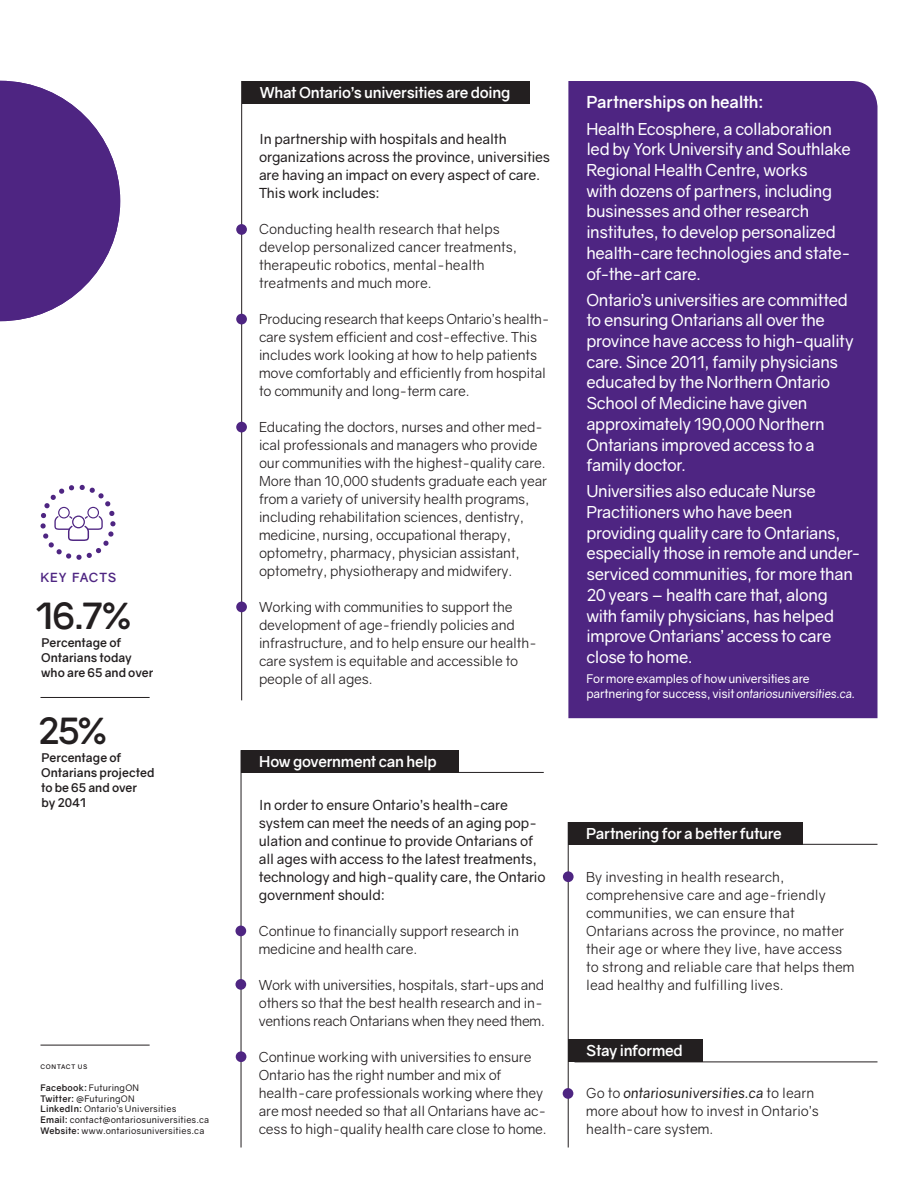
<style>
.page{position:relative;width:918px;height:1188px;background:#fff}
.page>*{position:absolute;margin:0;border:0;box-sizing:border-box;transform-origin:0 0}
.t1{font:700 36px "Gravity";color:#231f20}
.t2{font:16.5px/20.7px "Gravity";letter-spacing:-.025em;color:#fff}
.t3{font:700 16.5px "Gravity";letter-spacing:-.015em;color:#fff}
.t4{font:700 15px "Gravity";letter-spacing:-.02em;color:#fff}
.t5{font:13.8px/18px "Gravity";letter-spacing:-.01em;color:#231f20}
.t6{font:13.8px/18px "Gravity";letter-spacing:-.01em;color:#231f20}
.t7{font:700 12.6px "Gravity";letter-spacing:.06em;color:#4e2582}
.t8{font:700 12px/15px "Gravity";color:#231f20}
.t9{font:12px/15px "Gravity";letter-spacing:-.015em;color:#fff}
.t10{font:9px/10.8px "Gravity";letter-spacing:.02em;color:#231f20}
.t11{font:700 6.3px "Gravity";letter-spacing:.095em;color:#231f20}
.s1{font-weight:700}
.s2{font-style:italic}
</style>
<div class="page">
<hr style="left:241px;top:750px;width:1px;height:398px;background:#231f20">
<div style="left:568px;top:822px;width:234px;height:22px;background:#231f20"></div>
<hr style="left:568px;top:844px;width:309px;height:1px;background:#231f20">
<hr style="left:241px;top:81px;width:1px;height:619px;background:#231f20">
<div style="left:568px;top:81px;width:309px;height:637px;background:#4e2582"></div>
<hr style="left:568px;top:822px;width:1px;height:326px;background:#231f20">
<hr style="left:241px;top:772px;width:303px;height:1px;background:#231f20">
<div style="left:241px;top:750px;width:218px;height:23px;background:#231f20"></div>
<hr style="left:575px;top:1062px;width:303px;height:1px;background:#231f20">
<div style="left:236px;top:224px;width:11px;height:11px;background:#4e2582;border-radius:50%"></div>
<div style="left:235px;top:926px;width:11px;height:10px;background:#4e2582;border-radius:50%"></div>
<div style="left:235px;top:979px;width:11px;height:11px;background:#4e2582;border-radius:50%"></div>
<div style="left:563px;top:1088px;width:10px;height:11px;background:#4e2582;border-radius:50%"></div>
<div style="left:568px;top:1040px;width:135px;height:22px;background:#231f20"></div>
<div style="left:242px;top:81px;width:287px;height:22px;background:#231f20"></div>
<hr style="left:40px;top:1045px;width:110px;height:1px;background:#231f20">
<div style="left:563px;top:871px;width:11px;height:11px;background:#4e2582;border-radius:50%"></div>
<div style="left:236px;top:422px;width:11px;height:10px;background:#4e2582;border-radius:50%"></div>
<div style="left:236px;top:602px;width:11px;height:10px;background:#4e2582;border-radius:50%"></div>
<div style="left:236px;top:1051px;width:10px;height:11px;background:#4e2582;border-radius:50%"></div>
<hr style="left:40px;top:697px;width:110px;height:1px;background:#231f20">
<div style="left:236px;top:314px;width:11px;height:10px;background:#4e2582;border-radius:50%"></div>
<svg style="left:40px;top:485px;width:76px;height:75px"></svg>
<svg style="left:0;top:81px;width:120px;height:240px"></svg>
<p class="t7" style="left:40px;top:569px;width:77px">KEY FACTS</p>
<h1 class="t1" style="left:35px;top:593px;width:98px">16.7%</h1>
<p class="t8" style="left:41px;top:635px;width:114px">Percentage of<br>Ontarians today who are 65 and over</p>
<h1 class="t1" style="left:38px;top:709px;width:71px">25%</h1>
<p class="t8" style="left:41px;top:750px;width:115px">Percentage of<br>Ontarians projected to be 65 and over<br>by 2041</p>
<p class="t11" style="left:40px;top:1063px;width:48px">CONTACT US</p>
<p class="t10" style="left:40px;top:1082px;width:170px"><span class="s1">Facebook:</span> FuturingON<br><span class="s1">Twitter:</span> @FuturingON<br><span class="s1">LinkedIn:</span> Ontario’s Universities<br><span class="s1">Email:</span> contact@ontariosuniversities.ca <span class="s1">Website:</span> www.ontariosuniversities.ca</p>
<p class="t4" style="left:260px;top:83px;width:252px">What Ontario’s universities are doing</p>
<p class="t6" style="left:259px;top:130px;width:293px">In partnership with hospitals and health organizations across the province, universities are having an impact on every aspect of care.<br>This work includes:</p>
<p class="t5" style="left:259px;top:220px;width:260px">Conducting health research that helps develop personalized cancer treatments, therapeutic robotics, mental-health treatments and much more.</p>
<p class="t5" style="left:259px;top:310px;width:292px">Producing research that keeps Ontario’s health&shy;care system efficient and cost-effective. This includes work looking at how to help patients move comfortably and efficiently from hospital to community and long-term care.</p>
<p class="t5" style="left:259px;top:418px;width:290px">Educating the doctors, nurses and other med&shy;ical professionals and managers who provide our communities with the highest-quality care.<br>More than 10,000 students graduate each year from a variety of university health programs, including rehabilitation sciences, dentistry, medicine, nursing, occupational therapy, optometry, pharmacy, physician assistant, optometry, physiotherapy and midwifery.</p>
<p class="t5" style="left:259px;top:598px;width:280px">Working with communities to support the development of age-friendly policies and infrastructure, and to help ensure our health&shy;care system is equitable and accessible to people of all ages.</p>
<p class="t4" style="left:259px;top:752px;width:179px">How government can help</p>
<p class="t6" style="left:259px;top:796px;width:288px">In order to ensure Ontario’s health-care system can meet the needs of an aging pop&shy;ulation and continue to provide Ontarians of all ages with access to the latest treatments, technology and high-quality care, the Ontario government should:</p>
<p class="t5" style="left:259px;top:922px;width:262px">Continue to financially support research in medicine and health care.</p>
<p class="t5" style="left:259px;top:976px;width:288px">Work with universities, hospitals, start-ups and others so that the best health research and in&shy;ventions reach Ontarians when they need them.</p>
<p class="t5" style="left:259px;top:1048px;width:290px">Continue working with universities to ensure Ontario has the right number and mix of health-care professionals working where they are most needed so that all Ontarians have ac&shy;cess to high-quality health care close to home.</p>
<p class="t3" style="left:586px;top:92px;width:179px">Partnerships on health:</p>
<p class="t2" style="left:586px;top:118px;width:266px">Health Ecosphere, a collaboration led by York University and Southlake<br>Regional Health Centre, works<br>with dozens of partners, including businesses and other research institutes, to develop personalized health-care technologies and state&shy;of-the-art care.</p>
<p class="t2" style="left:586px;top:289px;width:269px">Ontario’s universities are committed to ensuring Ontarians all over the province have access to high-quality care. Since 2011, family physicians educated by the Northern Ontario<br>School of Medicine have given approximately 190,000 Northern<br>Ontarians improved access to a family doctor.</p>
<p class="t2" style="left:586px;top:481px;width:276px">Universities also educate Nurse<br>Practitioners who have been providing quality care to Ontarians, especially those in remote and under&shy;serviced communities, for more than<br>20 years – health care that, along with family physicians, has helped improve Ontarians’ access to care close to home.</p>
<p class="t9" style="left:586px;top:671px;width:270px">For more examples of how universities are partnering for success, visit <span class="s2">ontariosuniversities.ca</span>.</p>
<p class="t4" style="left:586px;top:824px;width:197px">Partnering for a better future</p>
<p class="t5" style="left:586px;top:868px;width:270px">By investing in health research, comprehensive care and age-friendly communities, we can ensure that Ontarians across the province, no matter their age or where they live, have access to strong and reliable care that helps them lead healthy and fulfilling lives.</p>
<p class="t4" style="left:586px;top:1042px;width:98px">Stay informed</p>
<p class="t5" style="left:586px;top:1084px;width:234px">Go to <span class="s2">ontariosuniversities.ca</span> to learn more about how to invest in Ontario’s health-care system.</p>
</div>
